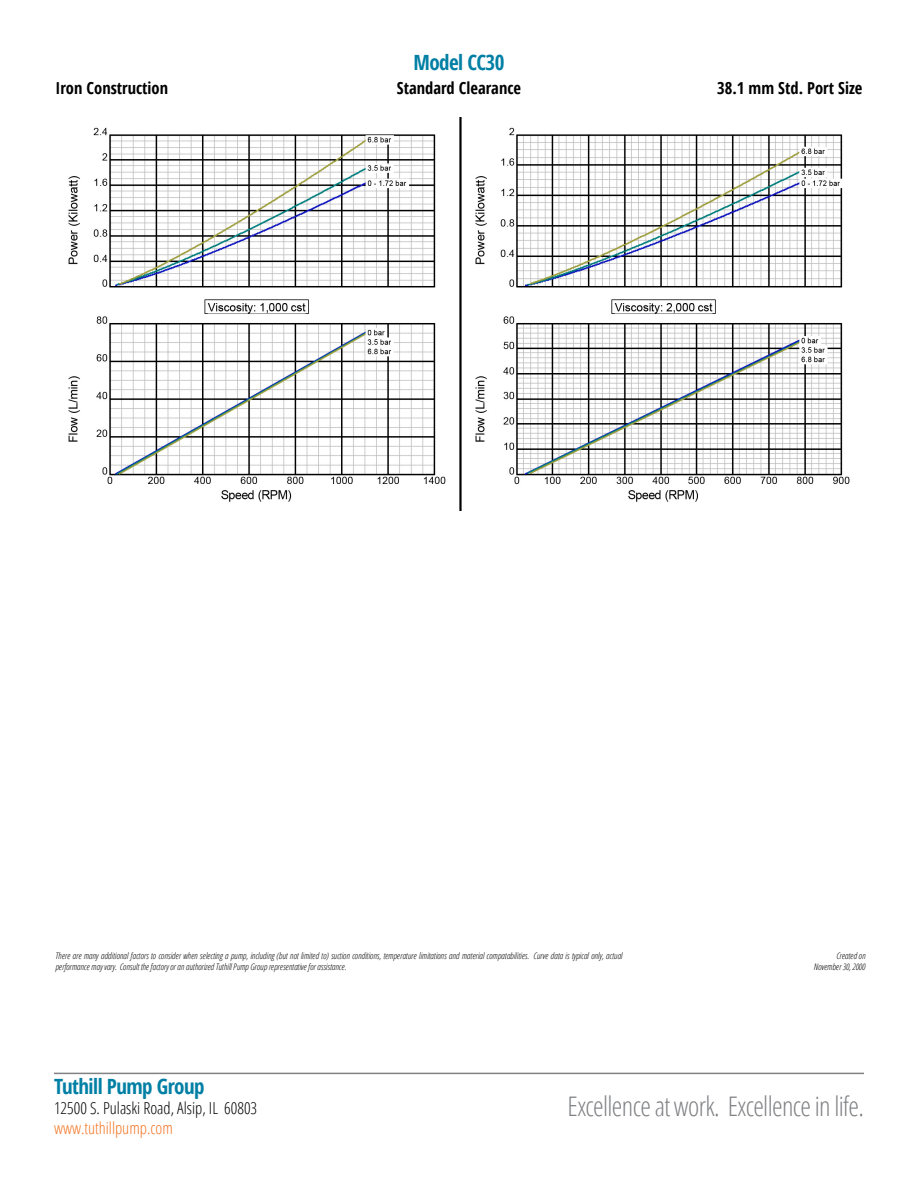
<style>
.page{position:relative;width:918px;height:1188px;background:#fff}
.page>*{position:absolute;margin:0;border:0;box-sizing:border-box;transform-origin:0 0}
.t1{font:300 condensed 27px "Open Sans";letter-spacing:-.025em;color:#808184}
.Section_Header{font:700 condensed 21px "Open Sans";letter-spacing:-.025em;color:#007fa4}
.t2{font:700 condensed 16.5px "Open Sans";color:#000}
.t3{font:300 condensed 16.5px "Open Sans";color:#000}
.t4{font:300 condensed 16.5px "Open Sans";color:#f37320}
.t5{font:italic 300 condensed 9px/10.8px "Open Sans";color:#000;text-align:right}
</style>
<div class="page">
<hr style="left:54px;top:1073px;width:810px;height:1px;background:#808184">
<img style="left:68px;top:117px;width:782px;height:394px">
<p class="Section_Header" style="left:414px;top:48px;width:92px">Model CC30</p>
<h3 class="t2" style="left:55px;top:76px;width:114px">Iron Construction</h3>
<h3 class="t2" style="left:397px;top:76px;width:126px">Standard Clearance</h3>
<p class="t2" style="left:717px;top:76px;width:147px">38.1 mm Std. Port Size</p>
<p class="t5" style="left:55px;top:950px;width:569px;text-align:left">There are many additional factors to consider when selecting a pump, including (but not limited to) suction conditions, temperature limitations and material compatabilities. Curve data is typical only, actual performance may vary. Consult the factory or an authorized Tuthill Pump Group representative for assistance.</p>
<p class="t5" style="left:814px;top:950px;width:53px">Created on<br>November 30, 2000</p>
<h2 class="Section_Header" style="left:54px;top:1072px;width:152px">Tuthill Pump Group</h2>
<h3 class="t3" style="left:54px;top:1097px;width:205px">12500 S. Pulaski Road, Alsip, IL 60803</h3>
<h3 class="t4" style="left:54px;top:1117px;width:120px">www.tuthillpump.com</h3>
<h1 class="t1" style="left:568px;top:1088px;width:298px">Excellence at work. Excellence in life.</h1>
</div>
